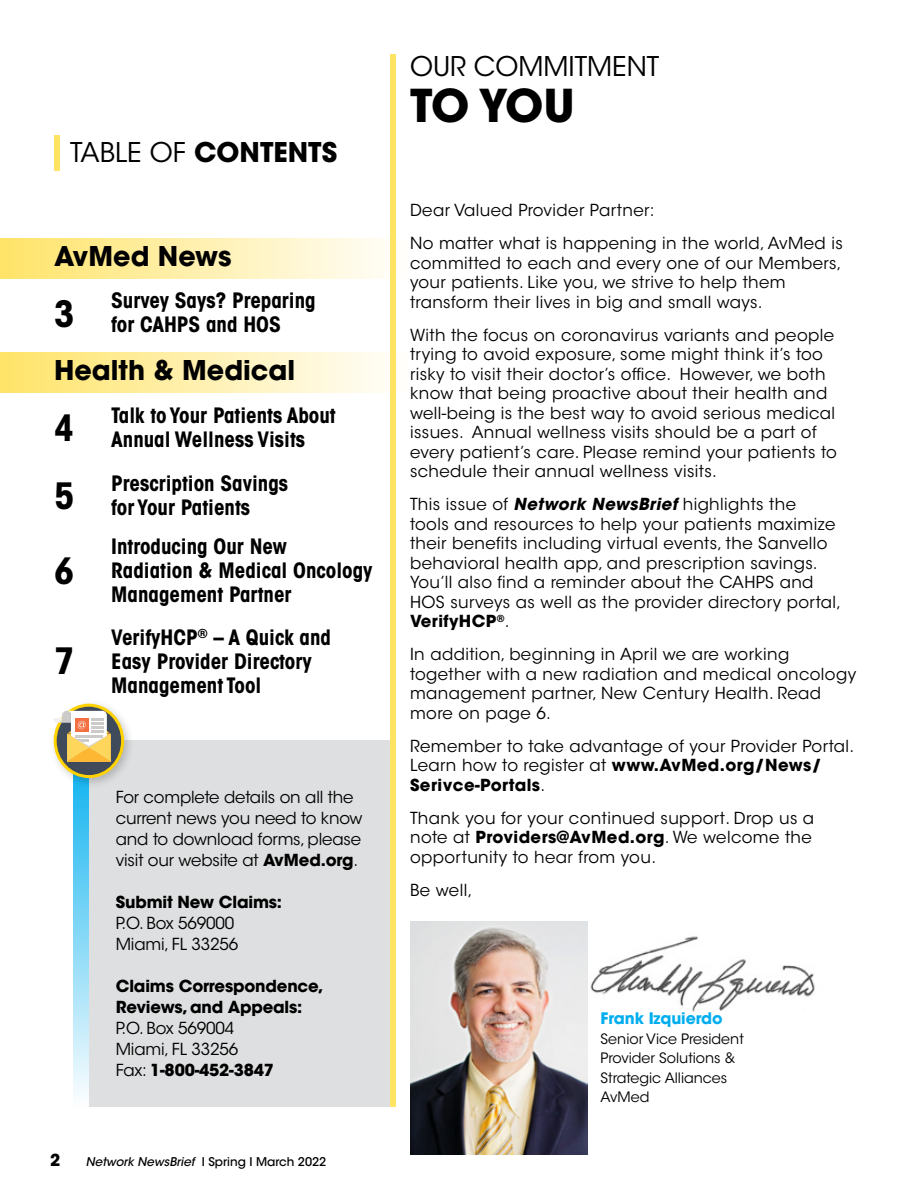
<style>
.page{position:relative;width:918px;height:1188px;background:#fff}
.page>*{position:absolute;margin:0;border:0;box-sizing:border-box;transform-origin:0 0}
.t1{font:700 45px "ITC Avant Garde Std";color:#000}
.t2{font:700 condensed 36px "ITC Avant Garde Std";color:#000}
.t3{font:700 27px "ITC Avant Garde Std";color:#000}
.t4{font:27px "ITC Avant Garde Std";color:#000}
.t5{font:700 condensed 21px/24px "ITC Avant Garde Std";color:#000}
.t6{font:16.5px/19.5px "ITC Avant Garde Std";letter-spacing:.025em;color:#000}
.t7{font:16.5px/21px "ITC Avant Garde Std";letter-spacing:-.01em;color:#000}
.t8{font:700 16.5px/21px "ITC Avant Garde Std";letter-spacing:-.01em;color:#000}
.t9{font:700 15.75px "ITC Avant Garde Std";letter-spacing:-.005em;color:#00aeef}
.t10{font:14.25px/19.5px "ITC Avant Garde Std";color:#000}
.t11{font:500 12px "ITC Avant Garde Std";color:#000}
.s1{font-weight:400}
.s2{font-weight:700}
.s3{font-style:italic}
.s4{font-weight:700;font-style:italic}
</style>
<div class="page">
<img style="left:587px;top:932px;width:228px;height:80px">
<svg style="left:73px;top:789px;width:16px;height:306px"></svg>
<div style="left:0;top:238px;width:409px;height:40px;background:linear-gradient(to right,#ffe468,#fffefd)"></div>
<div style="left:0;top:352px;width:409px;height:41px;background:linear-gradient(to right,#ffe468,#fffefd)"></div>
<div style="left:54px;top:135px;width:5px;height:36px;background:#ffe363"></div>
<img style="left:410px;top:922px;width:177px;height:233px">
<div style="left:390px;top:54px;width:5px;height:1053px;background:#ffe363"></div>
<div style="left:89px;top:741px;width:301px;height:366px;background:#dedfe0"></div>
<div style="left:49px;top:699px;width:86px;height:90px;background:#000;opacity:.2"></div>
<svg style="left:54px;top:704px;width:70px;height:74px"></svg>
<svg style="left:53px;top:711px;width:58px;height:50px"></svg>
<h3 class="t3" style="left:70px;top:134px;width:269px"><span class="s1">TABLE OF</span> CONTENTS</h3>
<h3 class="t3" style="left:54px;top:239px;width:179px">AvMed News</h3>
<h2 class="t2" style="left:54px;top:291px;width:22px">3</h2>
<p class="t5" style="left:111px;top:288px;width:206px">Survey Says? Preparing for CAHPS and HOS</p>
<h3 class="t3" style="left:54px;top:353px;width:243px">Health &amp; Medical</h3>
<h2 class="t2" style="left:54px;top:405px;width:22px">4</h2>
<p class="t5" style="left:111px;top:403px;width:226px">Talk to Your Patients About<br>Annual Wellness Visits</p>
<h2 class="t2" style="left:54px;top:473px;width:22px">5</h2>
<p class="t5" style="left:111px;top:471px;width:179px">Prescription Savings for Your Patients</p>
<h2 class="t2" style="left:54px;top:548px;width:22px">6</h2>
<h2 class="t2" style="left:54px;top:638px;width:22px">7</h2>
<p class="t5" style="left:111px;top:534px;width:263px">Introducing Our New<br>Radiation &amp; Medical Oncology<br>Management Partner</p>
<p class="t5" style="left:111px;top:625px;width:221px">VerifyHCP<sup>®</sup> – A Quick and<br>Easy Provider Directory<br>Management Tool</p>
<p class="t7" style="left:116px;top:786px;width:248px">For complete details on all the current news you need to know and to download forms, please visit our website at <span class="s2">AvMed.org</span>.</p>
<p class="t8" style="left:116px;top:891px;width:168px">Submit New Claims:</p>
<p class="t7" style="left:116px;top:912px;width:124px">P.O. Box 569000<br>Miami, FL 33256</p>
<p class="t8" style="left:116px;top:975px;width:209px">Claims Correspondence,<br>Reviews, and Appeals:</p>
<p class="t7" style="left:116px;top:1017px;width:160px">P.O. Box 569004<br>Miami, FL 33256<br>Fax: <span class="s2">1-800-452-3847</span></p>
<p class="t8" style="left:50px;top:1149px;width:12px">2</p>
<p class="t11" style="left:86px;top:1154px;width:242px"><span class="s3">Network NewsBrief</span> I S p r i n g I M a rc h 2 0 2 2</p>
<h3 class="t4" style="left:410px;top:49px;width:251px">OUR COMMITMENT</h3>
<h1 class="t1" style="left:410px;top:76px;width:166px">TO YOU</h1>
<p class="t6" style="left:410px;top:194px;width:434px;line-height:33px">Dear Valued Provider Partner:<br>No matter what is happening in the world, AvMed is</p>
<p class="t6" style="left:410px;top:253px;width:433px">committed to each and every one of our Members, your patients. Like you, we strive to help them transform their lives in big and small ways.</p>
<p class="t6" style="left:410px;top:325px;width:428px">With the focus on coronavirus variants and people trying to avoid exposure, some might think it’s too risky to visit their doctor’s office. However, we both know that being proactive about their health and well-being is the best way to avoid serious medical issues. Annual wellness visits should be a part of every patient’s care. Please remind your patients to schedule their annual wellness visits.</p>
<p class="t6" style="left:410px;top:495px;width:433px">This issue of <span class="s4">Network NewsBrief</span> highlights the<br>tools and resources to help your patients maximize their benefits including virtual events, the Sanvello behavioral health app, and prescription savings.<br>You’ll also find a reminder about the CAHPS and HOS surveys as well as the provider directory portal, <span class="s2">VerifyHCP</span><sup>®</sup>.</p>
<p class="t6" style="left:410px;top:645px;width:448px">In addition, beginning in April we are working together with a new radiation and medical oncology management partner, New Century Health. Read more on page 6.</p>
<p class="t6" style="left:410px;top:736px;width:446px">Remember to take advantage of your Provider Portal.<br>Learn how to register at <span class="s2">www.AvMed.org/News/<br>Serivce-Portals</span>.</p>
<p class="t6" style="left:410px;top:808px;width:406px">Thank you for your continued support. Drop us a note at <span class="s2">Providers@AvMed.org</span>. We welcome the opportunity to hear from you.</p>
<p class="t6" style="left:410px;top:880px;width:64px">Be well,</p>
<p class="t9" style="left:601px;top:1008px;width:123px">Frank Izquierdo</p>
<p class="t10" style="left:601px;top:1029px;width:145px">Senior Vice President<br>Provider Solutions &amp;<br>Strategic Alliances<br>AvMed</p>
</div>
